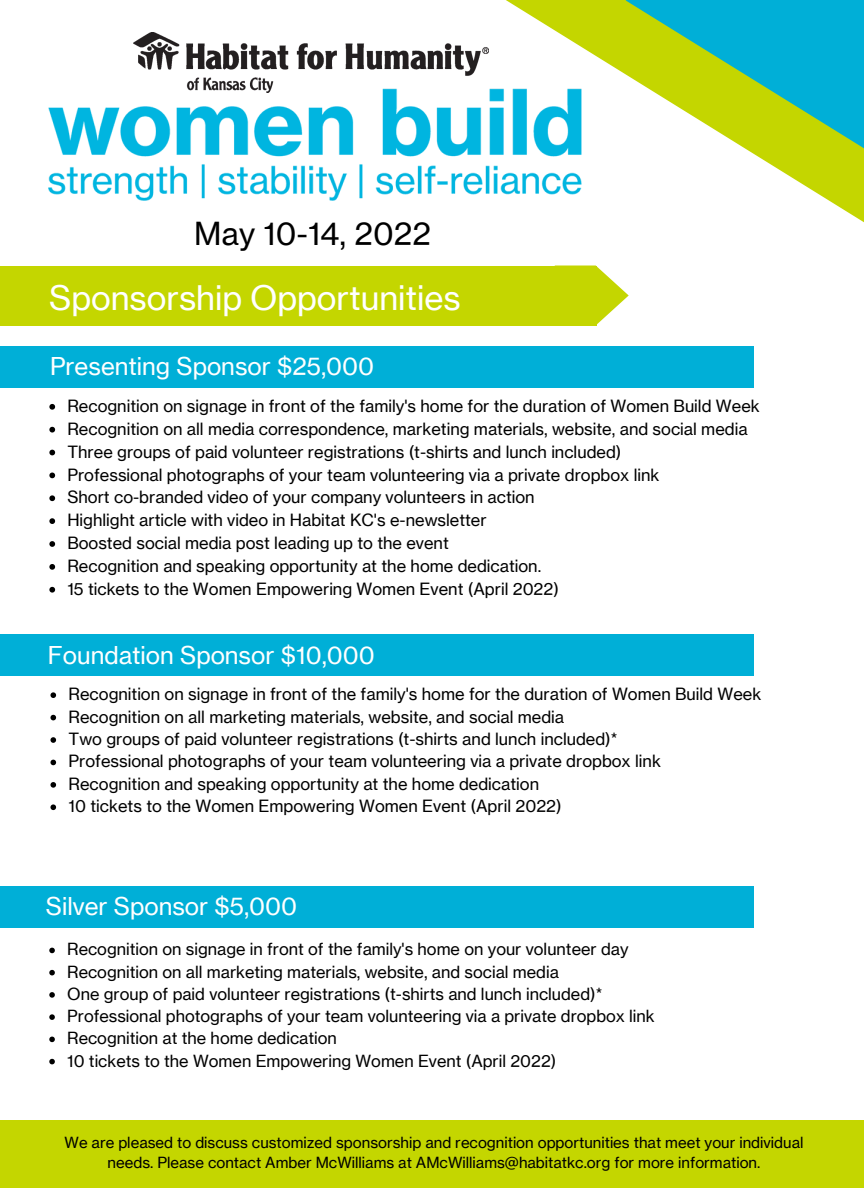
<style>
.page{position:relative;width:864px;height:1188px;background:#fff}
.page>*{position:absolute;margin:0;border:0;box-sizing:border-box;transform-origin:0 0}
.t1{font:33px "N Haas Grotesk TX Pro";color:#fff}
.t2{font:31.05px "N Haas Grotesk TX Pro";color:#000}
.t3{font:24px "N Haas Grotesk TX Pro";color:#fff}
.t4{font:16.5px "N Haas Grotesk TX Pro";color:#000}
.t5{font:16.35px "N Haas Grotesk TX Pro";color:#000}
.t6{font:15px/20.2px "N Haas Grotesk TX Pro";color:#000;text-align:center}
</style>
<div class="page">
<svg style="left:506px;top:0;width:358px;height:223px"></svg>
<svg style="left:626px;top:0;width:238px;height:155px;background:#6ec98b"></svg>
<img style="left:134px;top:33px;width:354px;height:24px">
<div style="left:0;top:266px;width:596px;height:59px;background:#c4d600"></div>
<svg style="left:596px;top:266px;width:33px;height:59px"></svg>
<div style="left:0;top:346px;width:754px;height:42px;background:#00afd7"></div>
<div style="left:0;top:1120px;width:864px;height:68px;background:#c4d600"></div>
<svg style="left:49px;top:404px;width:6px;height:6px"></svg>
<svg style="left:49px;top:427px;width:6px;height:6px"></svg>
<svg style="left:49px;top:450px;width:6px;height:5px"></svg>
<svg style="left:49px;top:473px;width:6px;height:5px"></svg>
<svg style="left:49px;top:495px;width:6px;height:6px"></svg>
<svg style="left:49px;top:518px;width:6px;height:6px"></svg>
<svg style="left:49px;top:541px;width:6px;height:6px"></svg>
<svg style="left:49px;top:564px;width:6px;height:6px"></svg>
<svg style="left:49px;top:587px;width:6px;height:6px"></svg>
<img style="left:48px;top:57px;width:535px;height:166px">
<div style="left:0;top:635px;width:754px;height:41px;background:#00afd7"></div>
<div style="left:0;top:886px;width:754px;height:42px;background:#00afd7"></div>
<svg style="left:49px;top:948px;width:6px;height:5px"></svg>
<svg style="left:49px;top:970px;width:6px;height:5px"></svg>
<svg style="left:49px;top:992px;width:6px;height:6px"></svg>
<svg style="left:49px;top:1014px;width:6px;height:6px"></svg>
<svg style="left:49px;top:1037px;width:6px;height:5px"></svg>
<svg style="left:49px;top:1059px;width:6px;height:5px"></svg>
<svg style="left:50px;top:692px;width:6px;height:6px"></svg>
<svg style="left:50px;top:715px;width:6px;height:5px"></svg>
<svg style="left:50px;top:737px;width:6px;height:6px"></svg>
<svg style="left:50px;top:760px;width:6px;height:5px"></svg>
<svg style="left:50px;top:782px;width:6px;height:6px"></svg>
<svg style="left:50px;top:804px;width:6px;height:6px"></svg>
<p class="t2" style="left:194px;top:215px;width:238px">May 10-14, 2022</p>
<p class="t1" style="left:49px;top:278px;width:413px">Sponsorship Opportunities</p>
<p class="t3" style="left:50px;top:351px;width:326px">Presenting Sponsor $25,000</p>
<p class="t4" style="left:67px;top:396px;width:694px">Recognition on signage in front of the family's home for the duration of Women Build Week</p>
<p class="t4" style="left:67px;top:419px;width:682px">Recognition on all media correspondence, marketing materials, website, and social media</p>
<p class="t4" style="left:67px;top:442px;width:556px">Three groups of paid volunteer registrations (t-shirts and lunch included)</p>
<p class="t4" style="left:67px;top:464px;width:594px">Professional photographs of your team volunteering via a private dropbox link</p>
<p class="t4" style="left:67px;top:487px;width:469px">Short co-branded video of your company volunteers in action</p>
<p class="t4" style="left:67px;top:510px;width:421px">Highlight article with video in Habitat KC's e-newsletter</p>
<p class="t4" style="left:67px;top:533px;width:383px">Boosted social media post leading up to the event</p>
<p class="t4" style="left:67px;top:556px;width:475px">Recognition and speaking opportunity at the home dedication.</p>
<p class="t4" style="left:67px;top:579px;width:493px">15 tickets to the Women Empowering Women Event (April 2022)</p>
<p class="t3" style="left:48px;top:640px;width:328px">Foundation Sponsor $10,000</p>
<p class="t4" style="left:69px;top:684px;width:694px">Recognition on signage in front of the family's home for the duration of Women Build Week</p>
<p class="t4" style="left:69px;top:707px;width:497px">Recognition on all marketing materials, website, and social media</p>
<p class="t4" style="left:69px;top:729px;width:551px">Two groups of paid volunteer registrations (t-shirts and lunch included)*</p>
<p class="t4" style="left:69px;top:751px;width:594px">Professional photographs of your team volunteering via a private dropbox link</p>
<p class="t4" style="left:69px;top:774px;width:472px">Recognition and speaking opportunity at the home dedication</p>
<p class="t4" style="left:69px;top:796px;width:495px">10 tickets to the Women Empowering Women Event (April 2022)</p>
<p class="t3" style="left:46px;top:892px;width:253px">Silver Sponsor $5,000</p>
<p class="t5" style="left:67px;top:939px;width:563px">Recognition on signage in front of the family's home on your volunteer day</p>
<p class="t5" style="left:67px;top:962px;width:493px">Recognition on all marketing materials, website, and social media</p>
<p class="t5" style="left:67px;top:984px;width:537px">One group of paid volunteer registrations (t-shirts and lunch included)*</p>
<p class="t5" style="left:67px;top:1006px;width:589px">Professional photographs of your team volunteering via a private dropbox link</p>
<p class="t5" style="left:67px;top:1028px;width:271px">Recognition at the home dedication</p>
<p class="t5" style="left:67px;top:1051px;width:491px">10 tickets to the Women Empowering Women Event (April 2022)</p>
<p class="t6" style="left:65px;top:1132px;width:740px">We are pleased to discuss customized sponsorship and recognition opportunities that meet your individual needs. Please contact Amber McWilliams at AMcWilliams@habitatkc.org for more information.</p>
</div>
